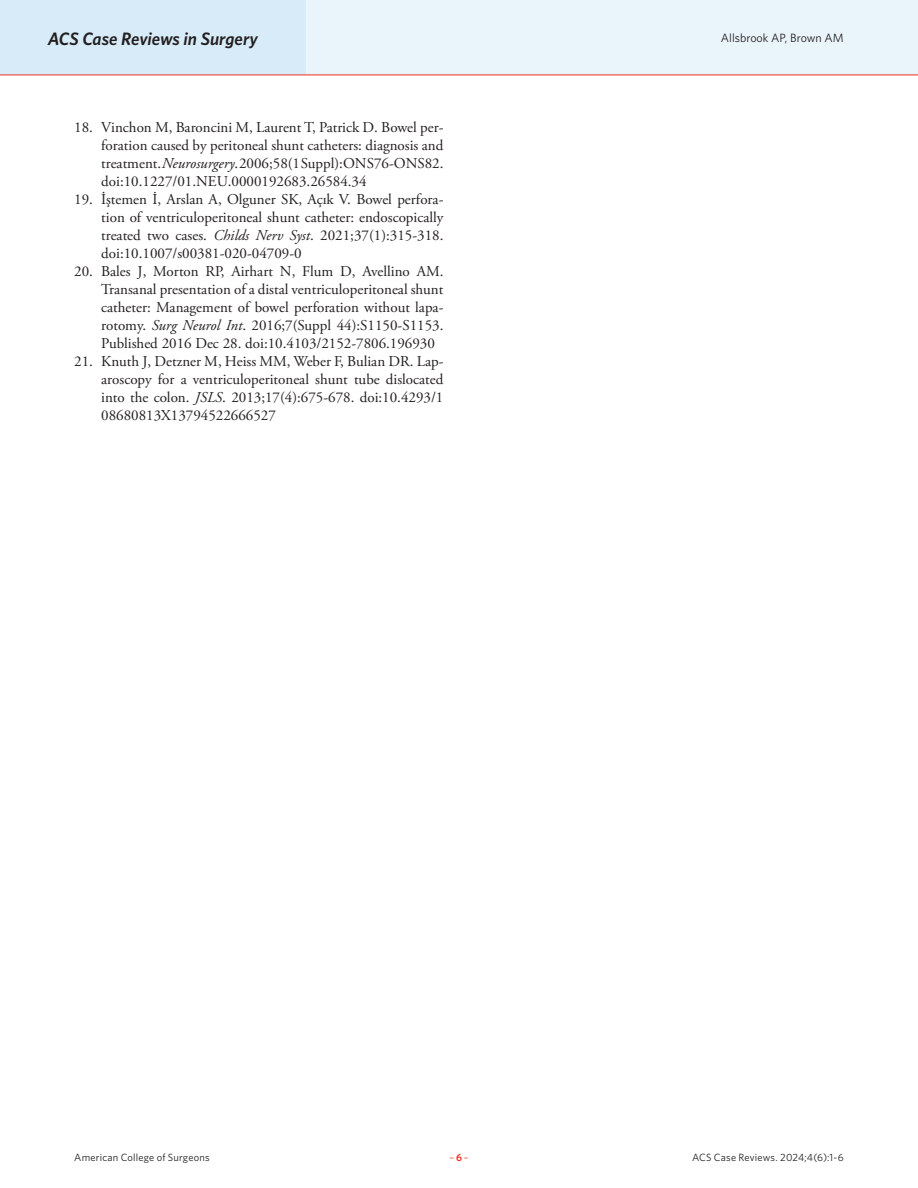
<style>
.page{position:relative;width:918px;height:1188px;background:#fff}
.page>*{position:absolute;margin:0;border:0;box-sizing:border-box;transform-origin:0 0}
.t1{font:italic 600 18px "Whitney";letter-spacing:-.005em;color:#231f20}
.t2{font:15px/18px "Adobe Garamond Pro";color:#231f20;text-align:justify}
.t3{font:12px "Whitney";color:#231f20}
.t4{font:10.5px "Whitney";letter-spacing:.015em;color:#231f20}
.t5{font:10.5px "Whitney";color:#ee2e22}
.s1{font-style:italic}
.s2{font-weight:600}
</style>
<div class="page">
<div style="left:0;top:0;width:918px;height:75px;background:#eaf5fb"></div>
<div style="left:0;top:0;width:306px;height:75px;background:#d7ebf8"></div>
<hr style="left:0;top:75px;width:918px;height:1px;background:#ee2e22">
<p class="t1" style="left:48px;top:26px;width:212px">ACS Case Reviews in Surgery</p>
<p class="t3" style="left:721px;top:30px;width:124px">Allsbrook AP, Brown AM</p>
<p class="t2" style="left:101px;top:119px;width:344px;text-indent:-27px">18. Vinchon M, Baroncini M, Laurent T, Patrick D. Bowel per&shy;foration caused by peritoneal shunt catheters: diagnosis and treatment. <span class="s1">Neurosurgery</span>. 2006;58(1 Suppl):ONS76-ONS82. doi:10.1227/01.NEU.0000192683.26584.34</p>
<p class="t2" style="left:101px;top:191px;width:344px;text-indent:-27px">19. İştemen İ, Arslan A, Olguner SK, Açık V. Bowel perfora&shy;tion of ventriculoperitoneal shunt catheter: endoscopically treated two cases. <span class="s1">Childs Nerv Syst</span>. 2021;37(1):315-318. doi:10.1007/s00381-020-04709-0</p>
<p class="t2" style="left:101px;top:263px;width:344px;text-indent:-27px">20. Bales J, Morton RP, Airhart N, Flum D, Avellino AM.<br>Transanal presentation of a distal ventriculoperitoneal shunt catheter: Management of bowel perforation without lapa&shy;rotomy. <span class="s1">Surg Neurol Int</span>. 2016;7(Suppl 44):S1150-S1153.<br>Published 2016 Dec 28. doi:10.4103/2152-7806.196930</p>
<p class="t2" style="left:101px;top:353px;width:344px;text-indent:-27px">21. Knuth J, Detzner M, Heiss MM, Weber F, Bulian DR. Lap&shy;aroscopy for a ventriculoperitoneal shunt tube dislocated into the colon. <span class="s1">JSLS</span>. 2013;17(4):675-678. doi:10.4293/1<br>08680813X13794522666527</p>
<p class="t4" style="left:74px;top:1150px;width:137px">American College of Surgeons</p>
<p class="t5" style="left:449px;top:1150px;width:21px">–<span class="s2">6</span>–</p>
<p class="t4" style="left:692px;top:1150px;width:153px">ACS Case Reviews. 2024;4(6):1-6</p>
</div>
